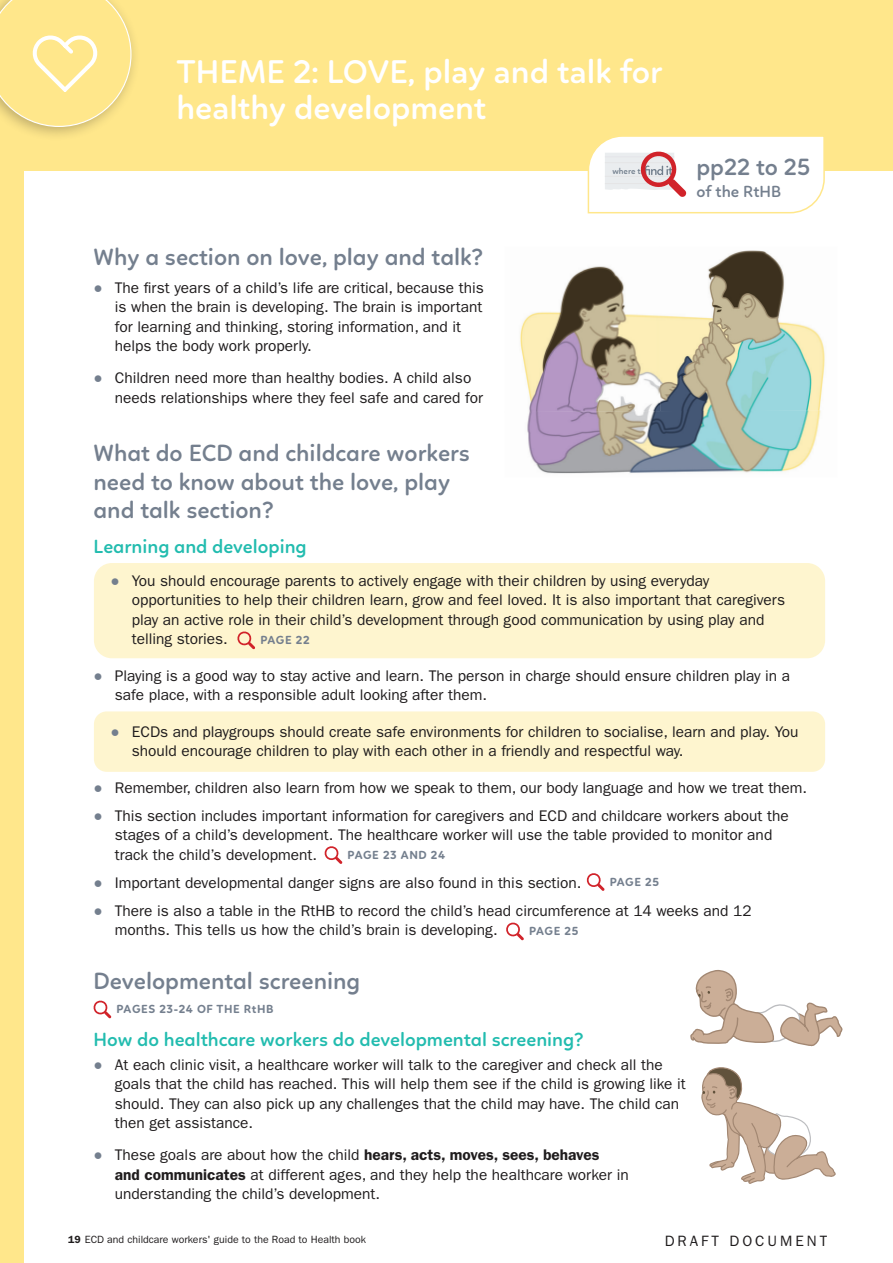
<style>
.page{position:relative;width:893px;height:1263px;background:#fff}
.page>*{position:absolute;margin:0;border:0;box-sizing:border-box;transform-origin:0 0}
.Main_heading{font:600 33.6px/36px "Linotte";color:#fff}
.Subhead1{font:600 24px/28.5px "Linotte";color:#747f8e}
.Magnifying_info__mai{font:600 24px "Linotte";color:#747f8e}
.subhead3{font:600 19.5px "Linotte";color:#22bcaf}
.Numbers{font:600 16.5px "Linotte";color:#747f8e}
.t1{font:15.45px/19.5px "ITC Franklin Gothic Std";color:#1f1c1d}
.t2{font:15px "ITC Franklin Gothic Std";letter-spacing:.2em;color:#1f1c1d}
.Magnifying_page_copy{font:700 12px "Linotte";letter-spacing:.05em;color:#747f8e}
.t3{font:10.5px "ITC Franklin Gothic Std";color:#1f1c1d}
.t4{font:600 8.55px "Linotte";color:#717e8c}
.s1{font-family:"Arial";color:#747f8e}
.s2{font-weight:600}
</style>
<div class="page">
<div style="left:0;top:0;width:23px;height:1263px;background:#ffe78b"></div>
<div style="left:94px;top:563px;width:731px;height:95px;background:#fef5cf;border-radius:18px"></div>
<div style="left:94px;top:711px;width:731px;height:61px;background:#fef5cf;border-radius:13px"></div>
<svg style="left:690px;top:970px;width:152px;height:76px"></svg>
<svg style="left:701px;top:1067px;width:135px;height:117px"></svg>
<img style="left:520px;top:250px;width:305px;height:160px">
<img style="left:527px;top:410px;width:294px;height:64px">
<svg style="left:237px;top:631px;width:18px;height:18px"></svg>
<svg style="left:324px;top:846px;width:18px;height:18px"></svg>
<svg style="left:506px;top:922px;width:18px;height:18px"></svg>
<svg style="left:586px;top:873px;width:19px;height:18px"></svg>
<svg style="left:93px;top:1000px;width:18px;height:18px"></svg>
<div style="left:0;top:0;width:893px;height:171px;background:#ffe78b"></div>
<div style="left:0;top:0;width:141px;height:142px;background:#231f20;opacity:.3"></div>
<svg style="left:0;top:0;width:132px;height:127px"></svg>
<svg style="left:587px;top:136px;width:238px;height:78px"></svg>
<p class="Main_heading" style="left:176px;top:53px;width:488px">THEME 2: LOVE, play and talk for healthy development</p>
<p class="t4" style="left:612px;top:166px;width:34px">where to</p>
<p class="Magnifying_info__mai" style="left:696px;top:153px;width:115px">pp22 to 25</p>
<p class="Numbers" style="left:696px;top:181px;width:86px">of the RtHB</p>
<p class="Subhead1" style="left:94px;top:242px;width:391px">Why a section on love, play and talk?</p>
<p class="t1" style="left:115px;top:278px;width:370px;text-indent:-21px"><span class="s1">●</span> The first years of a child’s life are critical, because this is when the brain is developing. The brain is important for learning and thinking, storing information, and it helps the body work properly.</p>
<p class="t1" style="left:115px;top:368px;width:370px;text-indent:-21px"><span class="s1">●</span> Children need more than healthy bodies. A child also needs relationships where they feel safe and cared for</p>
<p class="Subhead1" style="left:94px;top:439px;width:378px">What do ECD and childcare workers need to know about the love, play and talk section?</p>
<p class="subhead3" style="left:94px;top:535px;width:215px">Learning and developing</p>
<p class="t1" style="left:132px;top:571px;width:655px;text-indent:-21px"><span class="s1">●</span> You should encourage parents to actively engage with their children by using everyday opportunities to help their children learn, grow and feel loved. It is also important that caregivers play an active role in their child’s development through good communication by using play and telling stories.</p>
<p class="t1" style="left:115px;top:666px;width:677px;text-indent:-21px"><span class="s1">●</span> Playing is a good way to stay active and learn. The person in charge should ensure children play in a safe place, with a responsible adult looking after them.</p>
<p class="t1" style="left:132px;top:722px;width:668px;text-indent:-21px"><span class="s1">●</span> ECDs and playgroups should create safe environments for children to socialise, learn and play. You should encourage children to play with each other in a friendly and respectful way.</p>
<p class="t1" style="left:94px;top:778px;width:715px"><span class="s1">●</span> Remember, children also learn from how we speak to them, our body language and how we treat them.</p>
<p class="t1" style="left:115px;top:806px;width:675px;text-indent:-21px"><span class="s1">●</span> This section includes important information for caregivers and ECD and childcare workers about the stages of a child’s development. The healthcare worker will use the table provided to monitor and track the child’s development.</p>
<p class="t1" style="left:94px;top:873px;width:489px"><span class="s1">●</span> Important developmental danger signs are also found in this section.</p>
<p class="t1" style="left:115px;top:901px;width:638px;text-indent:-21px"><span class="s1">●</span> There is also a table in the RtHB to record the child’s head circumference at 14 weeks and 12 months. This tells us how the child’s brain is developing.</p>
<p class="Subhead1" style="left:94px;top:967px;width:268px">Developmental screening</p>
<p class="subhead3" style="left:94px;top:1028px;width:492px">How do healthcare workers do developmental screening?</p>
<p class="t1" style="left:115px;top:1055px;width:573px;text-indent:-21px"><span class="s1">●</span> At each clinic visit, a healthcare worker will talk to the caregiver and check all the goals that the child has reached. This will help them see if the child is growing like it should. They can also pick up any challenges that the child may have. The child can then get assistance.</p>
<p class="t1" style="left:115px;top:1145px;width:516px;text-indent:-21px"><span class="s1">●</span> These goals are about how the child <span class="s2">hears, acts, moves, sees, behaves<br>and communicates</span> at different ages, and they help the healthcare worker in understanding the child’s development.</p>
<p class="Magnifying_page_copy" style="left:260px;top:633px;width:51px">PAGE 22</p>
<p class="Magnifying_page_copy" style="left:348px;top:847px;width:99px">PAGE 23 AND 24</p>
<p class="Magnifying_page_copy" style="left:610px;top:874px;width:51px">PAGE 25</p>
<p class="Magnifying_page_copy" style="left:529px;top:924px;width:51px">PAGE 25</p>
<p class="Magnifying_page_copy" style="left:117px;top:1002px;width:158px">PAGES 23-24 OF THE RtHB</p>
<p class="t3" style="left:68px;top:1233px;width:299px"><span class="s2">19</span> ECD and childcare workers' guide to the Road to Health book</p>
<p class="t2" style="left:665px;top:1232px;width:164px">DRAFT DOCUMENT</p>
</div>
